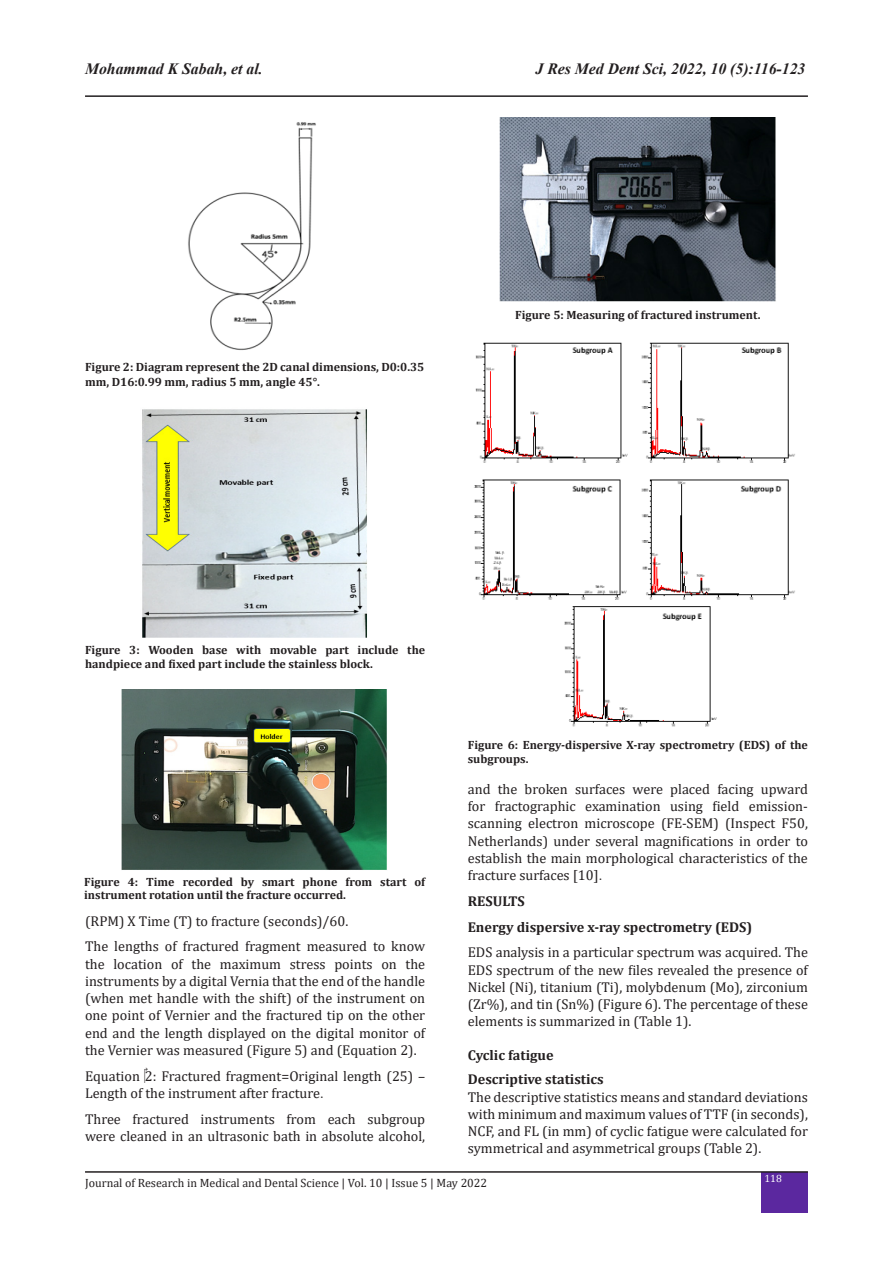
<style>
.page{position:relative;width:893px;height:1263px;background:#fff}
.page>*{position:absolute;margin:0;border:0;box-sizing:border-box;transform-origin:0 0}
.t1{font:italic 700 15.75px "Times New Roman";color:#231f20}
.bd{font:14.25px/17.2px "Cambria";color:#231f20;text-align:justify}
.bd-2{font:700 14.25px "Cambria";color:#231f20}
.bd-3{font:700 12px/14.4px "Cambria";color:#231f20}
.t2{font:12px "Cambria";color:#231f20}
.t3{font:10.5px "Cambria";color:#fff}
.s1{font-family:"Times New Roman"}
</style>
<div class="page">
<hr style="left:85px;top:95px;width:723px;height:2px;background:#231f20">
<div style="left:762px;top:1172px;width:46px;height:41px;background:#5b289f"></div>
<hr style="left:85px;top:1171px;width:723px;height:2px;background:#231f20">
<img style="left:188px;top:122px;width:128px;height:228px">
<img style="left:142px;top:409px;width:225px;height:229px">
<img style="left:122px;top:689px;width:265px;height:181px">
<img style="left:474px;top:342px;width:321px;height:385px">
<img style="left:499px;top:118px;width:277px;height:183px">
<p class="t1" style="left:85px;top:58px;width:179px">Mohammad K Sabah, et al.</p>
<p class="t1" style="left:536px;top:58px;width:271px">J Res Med Dent Sci, 2022, 10 (5):116-123</p>
<p class="bd-3" style="left:85px;top:360px;width:341px">Figure 2: Diagram represent the 2D canal dimensions, D0:0.35 mm, D16:0.99 mm, radius 5 mm, angle 45°.</p>
<p class="bd-3" style="left:515px;top:307px;width:247px">Figure 5: Measuring of fractured instrument.</p>
<p class="bd-3" style="left:85px;top:642px;width:342px">Figure 3: Wooden base with movable part include the handpiece and fixed part include the stainless block.</p>
<p class="bd-3" style="left:84px;top:874px;width:342px;line-height:13.5px">Figure 4: Time recorded by smart phone from start of instrument rotation until the fracture occurred.</p>
<p class="bd" style="left:85px;top:912px;width:265px">(RPM) X Time (T) to fracture (seconds)/60.</p>
<p class="bd" style="left:85px;top:938px;width:342px">The lengths of fractured fragment measured to know the location of the maximum stress points on the instruments by a digital Vernia that the end of the handle (when met handle with the shift) of the instrument on one point of Vernier and the fractured tip on the other end and the length displayed on the digital monitor of the Vernier was measured (Figure 5) and (Equation 2).</p>
<p class="bd" style="left:85px;top:1067px;width:342px">Equation 2: Fractured fragment=Original length (25) –<br>Length of the instrument after fracture<span class="s1">.</span></p>
<p class="bd" style="left:85px;top:1110px;width:342px">Three fractured instruments from each subgroup were cleaned in an ultrasonic bath in absolute alcohol,</p>
<p class="bd-3" style="left:468px;top:737px;width:342px">Figure 6: Energy-dispersive X-ray spectrometry (EDS) of the subgroups.</p>
<p class="bd" style="left:468px;top:780px;width:342px">and the broken surfaces were placed facing upward for fractographic examination using field emission&shy;scanning electron microscope (FE-SEM) (Inspect F50, Netherlands) under several magnifications in order to establish the main morphological characteristics of the fracture surfaces [10]<span class="s1">.</span></p>
<p class="bd-2" style="left:468px;top:891px;width:58px">RESULTS</p>
<p class="bd-2" style="left:468px;top:917px;width:286px">Energy dispersive x-ray spectrometry (EDS)</p>
<p class="bd" style="left:468px;top:944px;width:342px">EDS analysis in a particular spectrum was acquired. The EDS spectrum of the new files revealed the presence of Nickel (Ni), titanium (Ti), molybdenum (Mo), zirconium (Zr%), and tin (Sn%) (Figure 6). The percentage of these elements is summarized in (Table 1).</p>
<p class="bd-2" style="left:468px;top:1045px;width:87px">Cyclic fatigue</p>
<p class="bd-2" style="left:468px;top:1069px;width:138px">Descriptive statistics</p>
<p class="bd" style="left:468px;top:1088px;width:342px">The descriptive statistics means and standard deviations with minimum and maximum values of TTF (in seconds), NCF, and FL (in mm) of cyclic fatigue were calculated for symmetrical and asymmetrical groups (Table 2).</p>
<p class="t2" style="left:85px;top:1176px;width:404px">Journal of Research in Medical and Dental Science | Vol. 10 | Issue 5 | May 2022</p>
<p class="t3" style="left:764px;top:1172px;width:19px">118</p>
</div>
